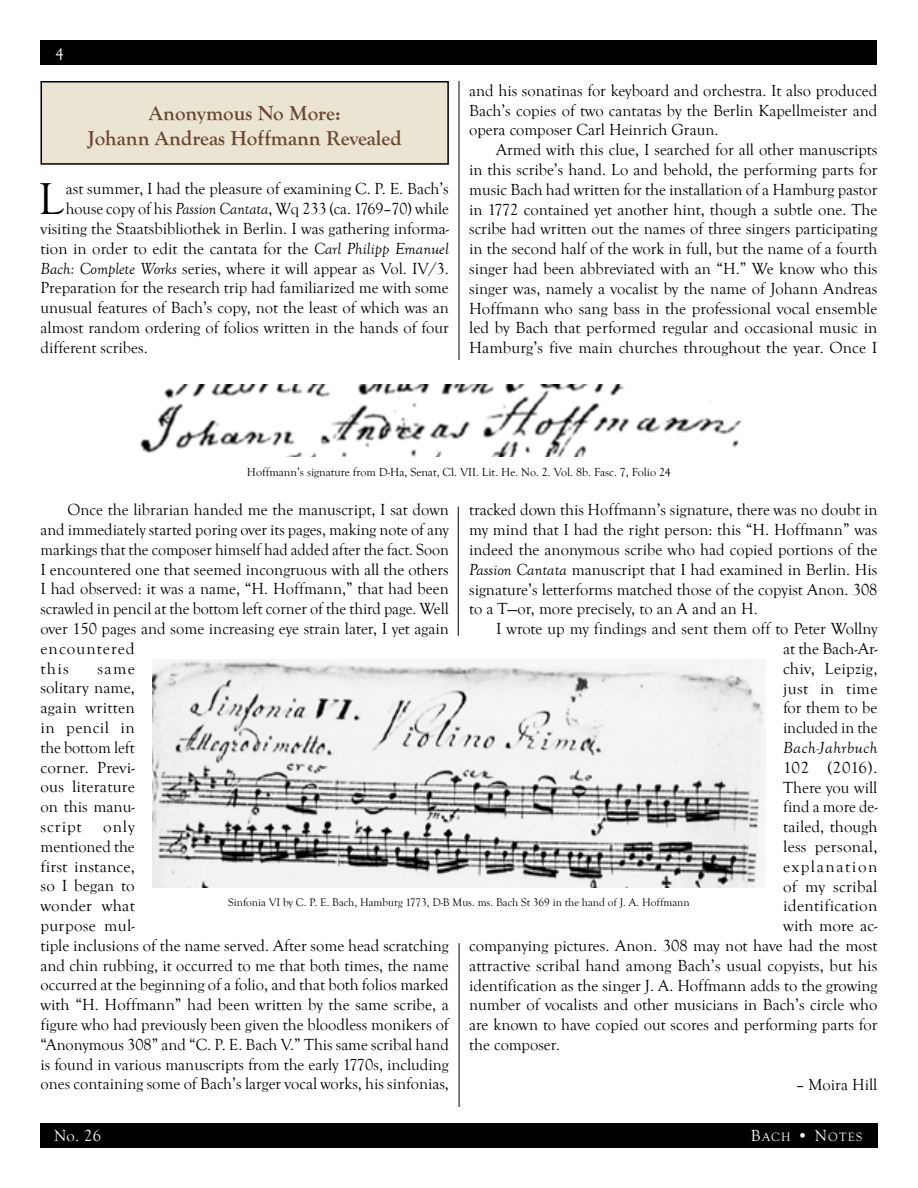
<style>
.page{position:relative;width:918px;height:1188px;background:#fff}
.page>*{position:absolute;margin:0;border:0;box-sizing:border-box;transform-origin:0 0}
.t1{font:45.9px "Goudy Old Style T";color:#000}
.t2{font:700 21px/25.2px "Goudy Old Style T";color:#6b4730;text-align:center}
.t3{font:16.5px/19.8px "Goudy Old Style T";color:#000;text-align:justify}
.t4{font:italic 16.5px "Goudy Old Style T";letter-spacing:.035em;color:#000}
.t5{font:16.5px "Goudy Old Style T";letter-spacing:.09em;color:#000}
.t6{font:16.5px "Goudy Old Style T";color:#fff}
.t7{font:12.3px "Goudy Old Style T";letter-spacing:.1em;color:#fff}
.t8{font:12px "Goudy Old Style T";color:#000}
.t9{font:11.4px "Goudy Old Style T";color:#000}
.s1{font-style:italic}
.s2{font-size:16.5px}
</style>
<div class="page">
<div style="left:40px;top:1123px;width:837px;height:25px;background:#000"></div>
<div style="left:40px;top:40px;width:838px;height:25px;background:#000"></div>
<hr style="left:459px;top:81px;width:1px;height:279px;background:#000">
<hr style="left:458px;top:507px;width:1px;height:129px;background:#000">
<hr style="left:459px;top:943px;width:1px;height:164px;background:#000">
<div style="left:41px;top:82px;width:407px;height:82px;background:#ebe4d2"></div>
<div style="left:41px;top:81px;width:408px;height:84px;border:2px solid #000"></div>
<img style="left:153px;top:660px;width:612px;height:227px">
<img style="left:140px;top:384px;width:602px;height:73px">
<p class="t6" style="left:56px;top:44px;width:10px">4</p>
<p class="t2" style="left:88px;top:100px;width:315px">Anonymous No More:<br>Johann Andreas Hoffmann Revealed</p>
<h1 class="t1" style="left:39px;top:174px;width:26px">L</h1>
<p class="t3" style="left:66px;top:180px;width:384px">ast summer, I had the pleasure of examining C. P. E. Bach’s</p>
<p class="t3" style="left:66px;top:199px;width:384px">house copy of his <span class="s1">Passion Cantata</span>, Wq 233 (ca. 1769–70) while</p>
<p class="t3" style="left:41px;top:219px;width:410px">visiting the Staatsbibliothek in Berlin. I was gathering informa-</p>
<p class="t3" style="left:41px;top:239px;width:410px">tion in order to edit the cantata for the <span class="s1">Carl Philipp Emanuel</span></p>
<p class="t3" style="left:41px;top:259px;width:410px"><span class="s1">Bach: Complete Works</span> series, where it will appear as Vol. IV/3.</p>
<p class="t3" style="left:41px;top:279px;width:410px">Preparation for the research trip had familiarized me with some</p>
<p class="t3" style="left:41px;top:298px;width:410px">unusual features of Bach’s copy, not the least of which was an</p>
<p class="t3" style="left:41px;top:318px;width:410px">almost random ordering of folios written in the hands of four</p>
<p class="t3" style="left:41px;top:338px;width:109px">different scribes.</p>
<p class="t3" style="left:469px;top:81px;width:410px">and his sonatinas for keyboard and orchestra. It also produced Bach’s copies of two cantatas by the Berlin Kapellmeister and opera composer Carl Heinrich Graun.</p>
<p class="t3" style="left:469px;top:140px;width:410px;text-indent:27px">Armed with this clue, I searched for all other manuscripts in this scribe’s hand. Lo and behold, the performing parts for music Bach had written for the installation of a Hamburg pastor in 1772 contained yet another hint, though a subtle one. The scribe had written out the names of three singers participating in the second half of the work in full, but the name of a fourth singer had been abbreviated with an “H.” We know who this singer was, namely a vocalist by the name of Johann Andreas Hoffmann who sang bass in the professional vocal ensemble led by Bach that performed regular and occasional music in Hamburg’s five main churches throughout the year. Once I</p>
<p class="t8" style="left:247px;top:466px;width:425px">Hoffmann’s signature from D-Ha, Senat, Cl. VII. Lit. He. No. 2. Vol. 8b. Fasc. 7, Folio 24</p>
<p class="t3" style="left:41px;top:500px;width:410px;text-align:left;text-indent:27px">Once the librarian handed me the manuscript, I sat down and immediately started poring over its pages, making note of any markings that the composer himself had added after the fact. Soon I encountered one that seemed incongruous with all the others I had observed: it was a name, “H. Hoffmann,” that had been scrawled in pencil at the bottom left corner of the third page. Well over 150 pages and some increasing eye strain later, I yet again encountered<br>this</p>
<p class="t3" style="left:469px;top:501px;width:410px">tracked down this Hoffmann’s signature, there was no doubt in my mind that I had the right person: this “H. Hoffmann” was indeed the anonymous scribe who had copied portions of the <span class="s1">Passion Cantata</span> manuscript that I had examined in Berlin. His signature’s letterforms matched those of the copyist Anon. 308 to a T—or, more precisely, to an A and an H.</p>
<p class="t3" style="left:783px;top:619px;width:96px;text-indent:-287px">I wrote up my findings and sent them off to Peter Wollny at the Bach-Ar&shy;chiv, Leipzig, just in time for them to be included in the</p>
<p class="t4" style="left:783px;top:739px;width:96px">Bach-Jahrbuch</p>
<p class="t3" style="left:783px;top:758px;width:96px">102 (2016).</p>
<p class="t3" style="left:783px;top:778px;width:96px">There you will</p>
<p class="t3" style="left:783px;top:798px;width:96px">find a more de-</p>
<p class="t3" style="left:783px;top:817px;width:96px">tailed, though</p>
<p class="t3" style="left:783px;top:837px;width:96px">less personal,</p>
<p class="t5" style="left:783px;top:857px;width:96px">explanation</p>
<p class="t3" style="left:783px;top:877px;width:96px">of my scribal</p>
<p class="t3" style="left:783px;top:897px;width:96px">identification</p>
<p class="t3" style="left:783px;top:916px;width:96px">with more ac-</p>
<p class="t3" style="left:469px;top:936px;width:410px">companying pictures. Anon. 308 may not have had the most</p>
<p class="t3" style="left:469px;top:956px;width:410px">attractive scribal hand among Bach’s usual copyists, but his</p>
<p class="t3" style="left:469px;top:976px;width:410px">identification as the singer J. A. Hoffmann adds to the growing</p>
<p class="t3" style="left:469px;top:996px;width:410px">number of vocalists and other musicians in Bach’s circle who</p>
<p class="t3" style="left:469px;top:1015px;width:410px">are known to have copied out scores and performing parts for</p>
<p class="t3" style="left:469px;top:1035px;width:92px">the composer.</p>
<p class="t3" style="left:796px;top:1075px;width:83px">– Moira Hill</p>
<p class="t3" style="left:41px;top:659px;width:96px;text-indent:57px">same solitary name, again written in pencil in the bottom left corner. Previ&shy;ous literature on this manu&shy;script</p>
<p class="t3" style="left:41px;top:817px;width:410px;text-align:left;text-indent:63px">only<br>mentioned the<br>first instance,<br>so I began to<br>wonder what<br>purpose mul-<br>tiple inclusions of the name served. After some head scratching and chin rubbing, it occurred to me that both times, the name occurred at the beginning of a folio, and that both folios marked with “H. Hoffmann” had been written by the same scribe, a figure who had previously been given the bloodless monikers of “Anonymous 308” and “C. P. E. Bach V.” This same scribal hand is found in various manuscripts from the early 1770s, including ones containing some of Bach’s larger vocal works, his sinfonias,</p>
<p class="t9" style="left:228px;top:896px;width:463px">Sinfonia VI by C. P. E. Bach, Hamburg 1773, D-B Mus. ms. Bach St 369 in the hand of J. A. Hoffmann</p>
<p class="t6" style="left:54px;top:1127px;width:48px">No. 26</p>
<p class="t7" style="left:751px;top:1130px;width:113px"><span class="s2">B</span>ACH <span class="s2">• N</span>OTES</p>
</div>
